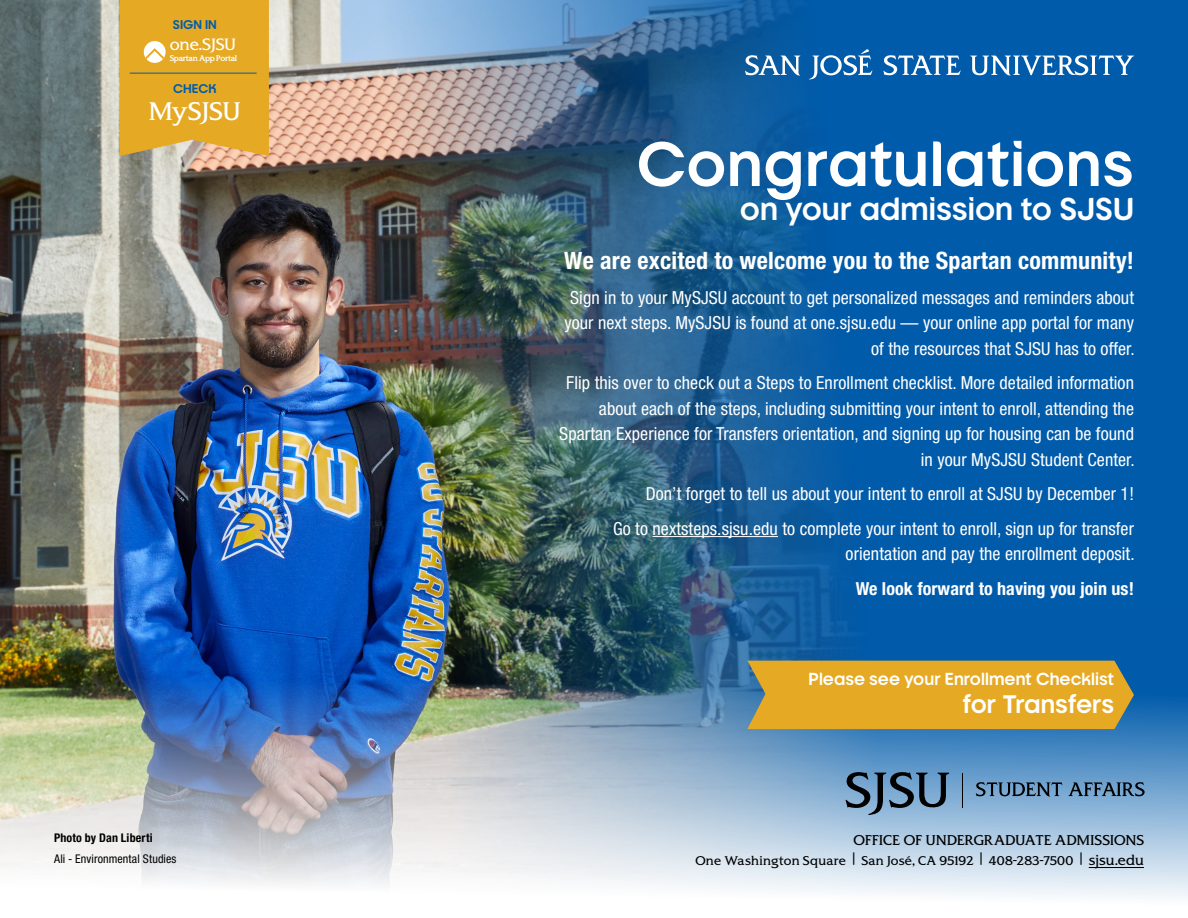
<style>
.page{position:relative;width:1188px;height:918px;background:#fff}
.page>*{position:absolute;margin:0;border:0;box-sizing:border-box;transform-origin:0 0}
.t1{font:59.4px "SJSU Pride D";letter-spacing:.01em;color:#fff}
.t2{font:30px "SJSU Pride D";color:#fff}
.t3{font:24.15px "SJSU Spartan";color:#fff}
.t4{font:700 condensed 24px "Helvetica Neue LT Pro";letter-spacing:.01em;color:#fff}
.t5{font:24px "SJSU Pride D";letter-spacing:-.01em;color:#fff}
.t6{font:condensed 18px/25.5px "Helvetica Neue LT Pro";letter-spacing:.005em;color:#fff;text-align:right}
.t7{font:700 condensed 18px "Helvetica Neue LT Pro";letter-spacing:.005em;color:#fff}
.t8{font:16.5px "SJSU Pride D";color:#fff}
.t9{font:15.6px "SJSU Spartan";color:#fff}
.t10{font:13.5px "SJSU Spartan";letter-spacing:.01em;color:#000}
.t11{font:12px "SJSU Spartan";letter-spacing:.02em;color:#000}
.t12{font:condensed 12px "Helvetica Neue LT Pro";letter-spacing:.01em;color:#000}
.t13{font:700 condensed 12px "Helvetica Neue LT Pro";letter-spacing:.015em;color:#000}
.t14{font:12px "SJSU Pride D";color:#005baa}
.t15{font:700 7.8px "SJSU Spartan";letter-spacing:-.04em;color:#fff}
.s1{font-size:13.5px}
</style>
<div class="page">
<img style="left:0;top:0;width:269px;height:610px">
<img style="left:269px;top:0;width:919px;height:610px">
<img style="left:0;top:610px;width:1188px;height:288px">
<svg style="left:120px;top:0;width:149px;height:156px;background:#e3aa2d"></svg>
<hr style="left:130px;top:73px;width:127px;height:1px;background:#005baa">
<svg style="left:883px;top:55px;width:78px;height:20px"></svg>
<svg style="left:745px;top:55px;width:55px;height:21px"></svg>
<svg style="left:970px;top:55px;width:164px;height:21px"></svg>
<svg style="left:809px;top:49px;width:63px;height:31px"></svg>
<hr style="left:653px;top:536px;width:125px;height:1px;background:#fff">
<hr style="left:1089px;top:867px;width:55px;height:1px;background:#000">
<hr style="left:962px;top:773px;width:1px;height:34px;background:#000">
<svg style="left:846px;top:772px;width:103px;height:43px;background:#587792"></svg>
<svg style="left:976px;top:782px;width:86px;height:14px"></svg>
<svg style="left:1068px;top:782px;width:77px;height:14px"></svg>
<div style="left:747px;top:661px;width:387px;height:68px;background:#e5a923"></div>
<p class="t14" style="left:173px;top:18px;width:45px">SIGN IN</p>
<p class="t9" style="left:170px;top:35px;width:68px">one.SJSU</p>
<p class="t15" style="left:170px;top:53px;width:69px">Spartan App Portal</p>
<p class="t14" style="left:173px;top:81px;width:45px">CHECK</p>
<h3 class="t3" style="left:149px;top:96px;width:93px">MySJSU</h3>
<p class="t13" style="left:54px;top:830px;width:100px">Photo by Dan Liberti</p>
<p class="t12" style="left:54px;top:852px;width:124px">Ali - Environmental Studies</p>
<h1 class="t1" style="left:637px;top:128px;width:499px">Congratulations</h1>
<h2 class="t2" style="left:740px;top:191px;width:396px">on your admission to SJSU</h2>
<h3 class="t4" style="left:564px;top:246px;width:571px">We are excited to welcome you to the Spartan community!</h3>
<p class="t6" style="left:564px;top:285px;width:572px">Sign in to your MySJSU account to get personalized messages and reminders about your next steps. MySJSU is found at one.sjsu.edu — your online app portal for many of the resources that SJSU has to offer.</p>
<p class="t6" style="left:559px;top:370px;width:577px">Flip this over to check out a Steps to Enrollment checklist. More detailed information about each of the steps, including submitting your intent to enroll, attending the Spartan Experience for Transfers orientation, and signing up for housing can be found in your MySJSU Student Center.</p>
<p class="t6" style="left:613px;top:477px;width:522px;line-height:34.5px">Don’t forget to tell us about your intent to enroll at SJSU by December 1!<br>Go to nextsteps.sjsu.edu to complete your intent to enroll, sign up for transfer</p>
<p class="t6" style="left:846px;top:541px;width:291px">orientation and pay the enrollment deposit.</p>
<p class="t7" style="left:856px;top:578px;width:280px">We look forward to having you join us!</p>
<p class="t8" style="left:809px;top:669px;width:307px">Please see your Enrollment Checklist</p>
<h3 class="t5" style="left:963px;top:690px;width:153px">for Transfers</h3>
<p class="t10" style="left:853px;top:831px;width:292px">OFFICE OF UNDERGRADUATE ADMISSIONS</p>
<p class="t11" style="left:695px;top:852px;width:450px">One Washington Square | San José, CA 95192 | 408-283-7500 | <span class="s1">sjsu.edu</span></p>
</div>
